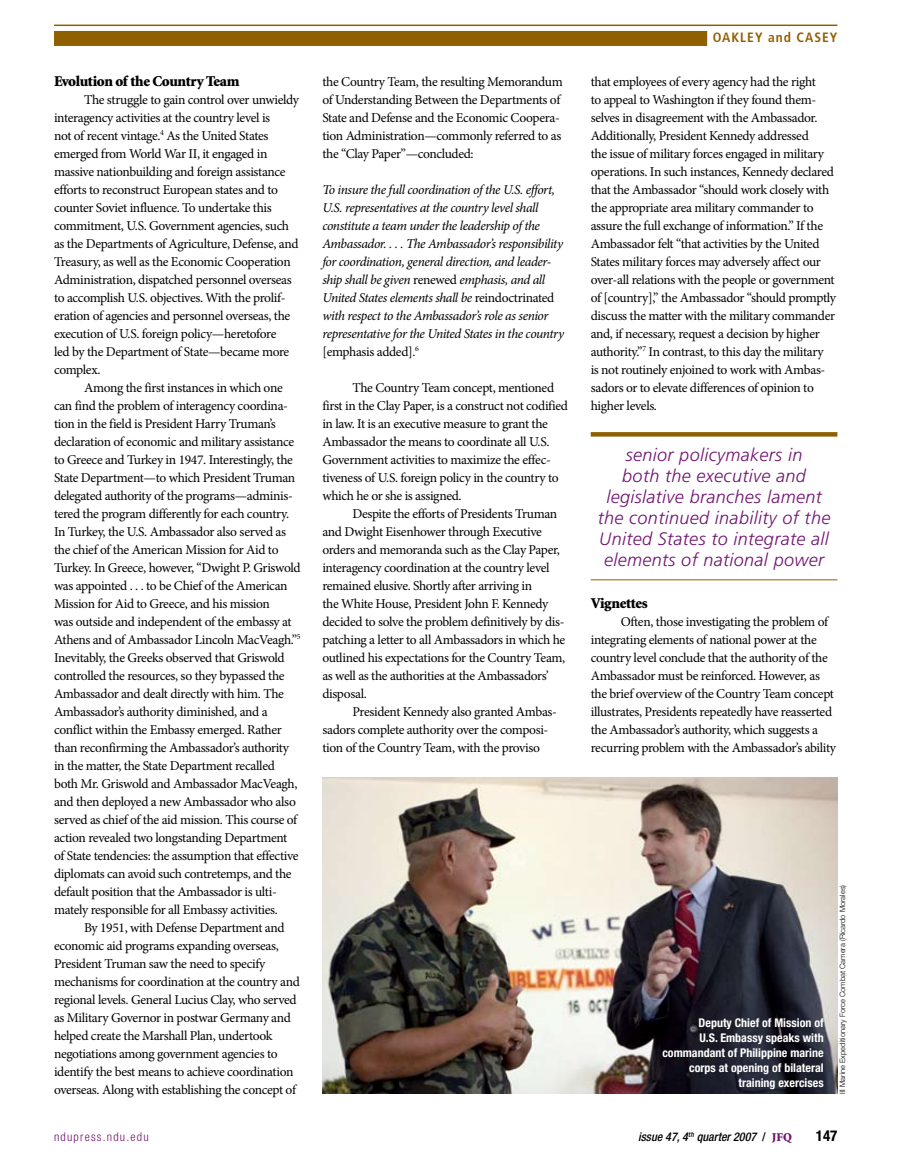
<style>
.page{position:relative;width:905px;height:1175px;background:#fff}
.page>*{position:absolute;margin:0;border:0;box-sizing:border-box;transform-origin:0 0}
.t1{font:italic 300 18px/21px "Frutiger LT Std";letter-spacing:.02em;color:#701471;text-align:center}
.t2{font:900 15px "Minion Std";letter-spacing:-.025em;color:#000}
.t3{font:700 condensed 15px "Helvetica Neue LT Std";color:#000}
.t4{font:13.5px/18px "Minion Pro";letter-spacing:-.025em;color:#000}
.t5{font:italic 13.5px/18px "Minion Pro";letter-spacing:-.035em;color:#000}
.t6{font:700 condensed 13.5px "Frutiger LT Std";letter-spacing:.075em;color:#906000}
.t7{font:700 condensed 12px/15px "Helvetica Neue LT Std";color:#fff;text-align:right}
.t8{font:italic 500 condensed 12px "Helvetica Neue LT Std";color:#000}
.t9{font:300 condensed 12px "Helvetica Neue LT Std";letter-spacing:.1em;color:#701471}
.t10{font:300 7.5px "Helvetica Neue LT Std";color:#000}
.s1{font-style:normal}
.s2{font-family:"Minion Std";font-weight:900;font-style:normal;font-stretch:normal;color:#701471}
</style>
<div class="page">
<hr style="left:54px;top:25px;width:783px;height:1px;background:#906000">
<div style="left:54px;top:31px;width:653px;height:15px;background:#906000"></div>
<img style="left:322px;top:777px;width:515px;height:317px">
<svg style="left:590px;top:432px;width:247px;height:4px"></svg>
<hr style="left:590px;top:579px;width:247px;height:1px;background:#906000">
<p class="t2" style="left:54px;top:73px;width:187px">Evolution of the Country Team</p>
<p class="t4" style="left:54px;top:90px;width:246px;text-indent:30px">The struggle to gain control over unwieldy interagency activities at the country level is<br>not of recent vintage.<sup>4</sup> As the United States emerged from World War II, it engaged in massive nationbuilding and foreign assistance efforts to reconstruct European states and to counter Soviet influence. To undertake this commitment, U.S. Government agencies, such as the Departments of Agriculture, Defense, and Treasury, as well as the Economic Cooperation Administration, dispatched personnel overseas to accomplish U.S. objectives. With the prolif&shy;eration of agencies and personnel overseas, the execution of U.S. foreign policy—heretofore<br>led by the Department of State—became more complex.</p>
<p class="t4" style="left:54px;top:378px;width:248px;text-indent:30px">Among the first instances in which one can find the problem of interagency coordina&shy;tion in the field is President Harry Truman’s declaration of economic and military assistance to Greece and Turkey in 1947. Interestingly, the State Department—to which President Truman delegated authority of the programs—adminis&shy;tered the program differently for each country.<br>In Turkey, the U.S. Ambassador also served as the chief of the American Mission for Aid to Turkey. In Greece, however, “Dwight P. Griswold was appointed . . . to be Chief of the American Mission for Aid to Greece, and his mission<br>was outside and independent of the embassy at Athens and of Ambassador Lincoln MacVeagh.”<sup>5<br></sup>Inevitably, the Greeks observed that Griswold controlled the resources, so they bypassed the Ambassador and dealt directly with him. The Ambassador’s authority diminished, and a conflict within the Embassy emerged. Rather than reconfirming the Ambassador’s authority in the matter, the State Department recalled both Mr. Griswold and Ambassador MacVeagh, and then deployed a new Ambassador who also served as chief of the aid mission. This course of action revealed two longstanding Department of State tendencies: the assumption that effective diplomats can avoid such contretemps, and the default position that the Ambassador is ulti&shy;mately responsible for all Embassy activities.</p>
<p class="t4" style="left:54px;top:918px;width:247px;text-indent:30px">By 1951, with Defense Department and economic aid programs expanding overseas, President Truman saw the need to specify mechanisms for coordination at the country and regional levels. General Lucius Clay, who served as Military Governor in postwar Germany and helped create the Marshall Plan, undertook negotiations among government agencies to identify the best means to achieve coordination overseas. Along with establishing the concept of</p>
<p class="t4" style="left:322px;top:72px;width:242px">the Country Team, the resulting Memorandum of Understanding Between the Departments of State and Defense and the Economic Coopera&shy;tion Administration—commonly referred to as the “Clay Paper”—concluded:</p>
<p class="t5" style="left:322px;top:180px;width:243px">To insure the full coordination of the U.S. effort, U.S. representatives at the country level shall constitute a team under the leadership of the Ambassador. . . . The Ambassador’s responsibility for coordination, general direction, and leader&shy;ship shall be given <span class="s1">renewed</span> emphasis, and all United States elements shall be <span class="s1">reindoctrinated </span>with respect to the Ambassador’s role as senior representative for the United States in the country <span class="s1">[emphasis added].</span><sup>6</sup></p>
<p class="t4" style="left:322px;top:378px;width:247px;text-indent:30px">The Country Team concept, mentioned first in the Clay Paper, is a construct not codified in law. It is an executive measure to grant the Ambassador the means to coordinate all U.S.<br>Government activities to maximize the effec&shy;tiveness of U.S. foreign policy in the country to which he or she is assigned.</p>
<p class="t4" style="left:322px;top:504px;width:244px;text-indent:30px">Despite the efforts of Presidents Truman and Dwight Eisenhower through Executive orders and memoranda such as the Clay Paper, interagency coordination at the country level remained elusive. Shortly after arriving in<br>the White House, President John F. Kennedy decided to solve the problem definitively by dis&shy;patching a letter to all Ambassadors in which he outlined his expectations for the Country Team, as well as the authorities at the Ambassadors’ disposal.</p>
<p class="t4" style="left:322px;top:702px;width:236px;text-indent:30px">President Kennedy also granted Ambas&shy;sadors complete authority over the composi&shy;tion of the Country Team, with the proviso</p>
<p class="t6" style="left:712px;top:30px;width:126px">OAKLEY and CASEY</p>
<p class="t4" style="left:590px;top:72px;width:247px">that employees of every agency had the right<br>to appeal to Washington if they found them&shy;selves in disagreement with the Ambassador.<br>Additionally, President Kennedy addressed<br>the issue of military forces engaged in military operations. In such instances, Kennedy declared that the Ambassador “should work closely with the appropriate area military commander to assure the full exchange of information.” If the Ambassador felt “that activities by the United States military forces may adversely affect our over-all relations with the people or government of [country],” the Ambassador “should promptly discuss the matter with the military commander and, if necessary, request a decision by higher authority.”<sup>7</sup> In contrast, to this day the military<br>is not routinely enjoined to work with Ambas&shy;sadors or to elevate differences of opinion to higher levels.</p>
<h1 class="t1" style="left:597px;top:444px;width:234px">senior policymakers in<br>both the executive and legislative branches lament the continued inability of the<br>United States to integrate all elements of national power</h1>
<p class="t2" style="left:590px;top:595px;width:58px">Vignettes</p>
<p class="t4" style="left:590px;top:612px;width:247px;text-indent:30px">Often, those investigating the problem of integrating elements of national power at the country level conclude that the authority of the Ambassador must be reinforced. However, as the brief overview of the Country Team concept illustrates, Presidents repeatedly have reasserted the Ambassador’s authority, which suggests a recurring problem with the Ambassador’s ability</p>
<p class="t7" style="left:662px;top:1014px;width:163px">Deputy Chief of Mission of<br>U.S. Embassy speaks with commandant of Philippine marine corps at opening of bilateral training exercises</p>
<p class="t10" style="left:837px;top:1094px;width:210px;rotate:-90deg">III Marine Expeditionary Force Combat Camera (Ricardo Morales)</p>
<p class="t9" style="left:54px;top:1129px;width:96px">ndupress.ndu.edu</p>
<p class="t8" style="left:638px;top:1129px;width:155px">issue 47, 4<sup>th</sup> quarter 2007 <span class="s1">/</span> <span class="s2">JFQ</span></p>
<p class="t3" style="left:815px;top:1126px;width:23px">147</p>
</div>
